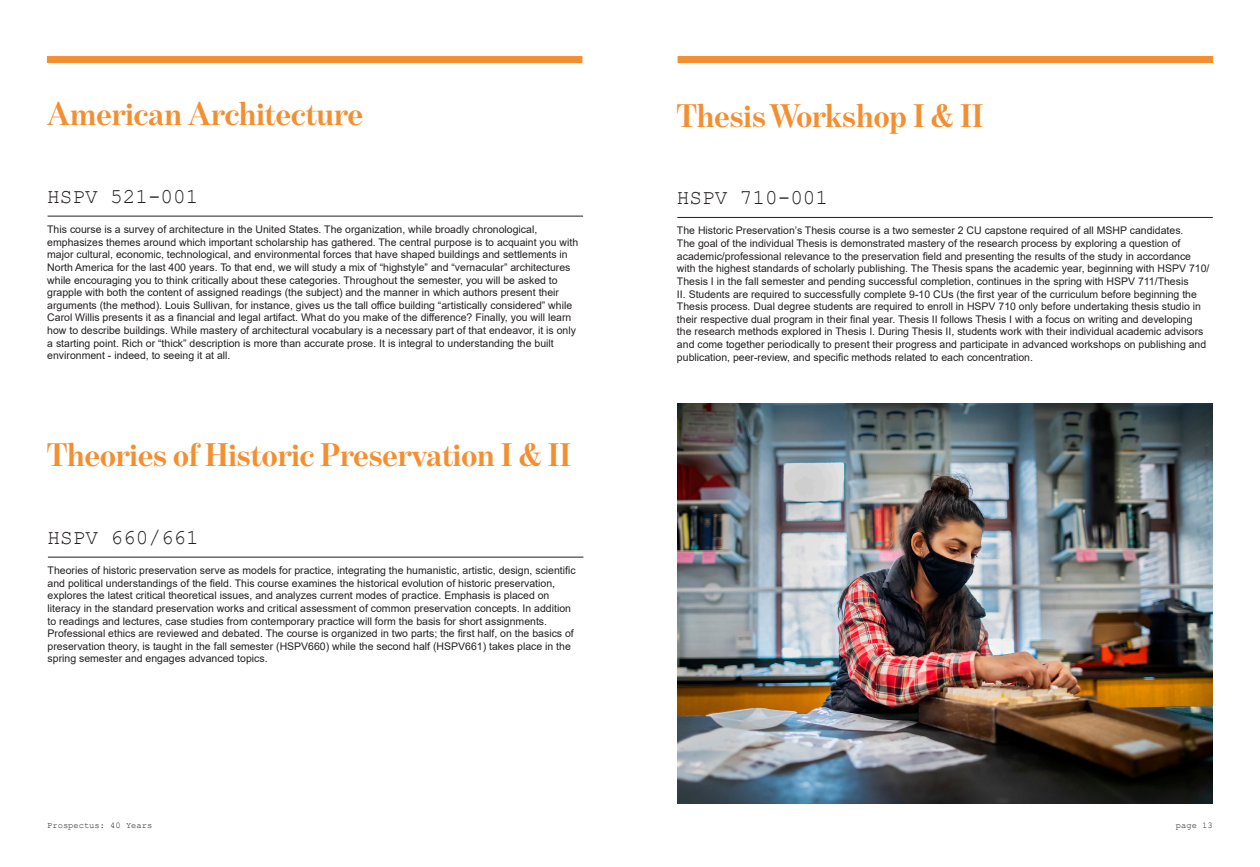
<style>
.page{position:relative;width:1260px;height:867px;background:#fff}
.page>*{position:absolute;margin:0;border:0;box-sizing:border-box;transform-origin:0 0}
.t1{font:700 33.25px "Benton Mod Disp";color:#f48f31}
.t2{font:21px "Courier New";color:#231f20}
.t3{font:10.5px/12.6px "Arial";color:#231f20}
.t4{font:8.75px "Courier New";color:#231f20}
</style>
<div class="page">
<hr style="left:48px;top:215px;width:535px;height:1px;background:#231f20">
<hr style="left:677px;top:217px;width:536px;height:1px;background:#231f20">
<img style="left:677px;top:403px;width:536px;height:400px">
<hr style="left:48px;top:556px;width:535px;height:1px;background:#231f20">
<div style="left:47px;top:56px;width:535px;height:7px;background:#f48f31"></div>
<div style="left:678px;top:56px;width:535px;height:7px;background:#f48f31"></div>
<h1 class="t1" style="left:47px;top:96px;width:317px">American Architecture</h1>
<h2 class="t2" style="left:47px;top:183px;width:153px">HSPV 521-001</h2>
<p class="t3" style="left:47px;top:223px;width:532px">This course is a survey of architecture in the United States. The organization, while broadly chronological, emphasizes themes around which important scholarship has gathered. The central purpose is to acquaint you with major cultural, economic, technological, and environmental forces that have shaped buildings and settlements in North America for the last 400 years. To that end, we will study a mix of “highstyle” and “vernacular” architectures while encouraging you to think critically about these categories. Throughout the semester, you will be asked to grapple with both the content of assigned readings (the subject) and the manner in which authors present their arguments (the method). Louis Sullivan, for instance, gives us the tall office building “artistically considered” while Carol Willis presents it as a financial and legal artifact. What do you make of the difference? Finally, you will learn how to describe buildings. While mastery of architectural vocabulary is a necessary part of that endeavor, it is only a starting point. Rich or “thick” description is more than accurate prose. It is integral to understanding the built environment - indeed, to seeing it at all.</p>
<h1 class="t1" style="left:47px;top:436px;width:526px">Theories of Historic Preservation I &amp; II</h1>
<h2 class="t2" style="left:48px;top:524px;width:153px">HSPV 660/661</h2>
<p class="t3" style="left:48px;top:564px;width:530px">Theories of historic preservation serve as models for practice, integrating the humanistic, artistic, design, scientific and political understandings of the field. This course examines the historical evolution of historic preservation, explores the latest critical theoretical issues, and analyzes current modes of practice. Emphasis is placed on literacy in the standard preservation works and critical assessment of common preservation concepts. In addition to readings and lectures, case studies from contemporary practice will form the basis for short assignments.<br>Professional ethics are reviewed and debated. The course is organized in two parts; the first half, on the basics of preservation theory, is taught in the fall semester (HSPV660) while the second half (HSPV661) takes place in the spring semester and engages advanced topics.</p>
<h1 class="t1" style="left:677px;top:97px;width:308px">Thesis Workshop I &amp; II</h1>
<h2 class="t2" style="left:677px;top:184px;width:153px">HSPV 710-001</h2>
<p class="t3" style="left:677px;top:224px;width:534px">The Historic Preservation’s Thesis course is a two semester 2 CU capstone required of all MSHP candidates.<br>The goal of the individual Thesis is demonstrated mastery of the research process by exploring a question of academic/professional relevance to the preservation field and presenting the results of the study in accordance with the highest standards of scholarly publishing. The Thesis spans the academic year, beginning with HSPV 710/ Thesis I in the fall semester and pending successful completion, continues in the spring with HSPV 711/Thesis<br>II. Students are required to successfully complete 9-10 CUs (the first year of the curriculum before beginning the Thesis process. Dual degree students are required to enroll in HSPV 710 only before undertaking thesis studio in their respective dual program in their final year. Thesis II follows Thesis I with a focus on writing and developing the research methods explored in Thesis I. During Thesis II, students work with their individual academic advisors and come together periodically to present their progress and participate in advanced workshops on publishing and publication, peer-review, and specific methods related to each concentration.</p>
<p class="t4" style="left:47px;top:819px;width:107px">Prospectus: 40 Years</p>
<p class="t4" style="left:1176px;top:819px;width:38px">page 13</p>
</div>
